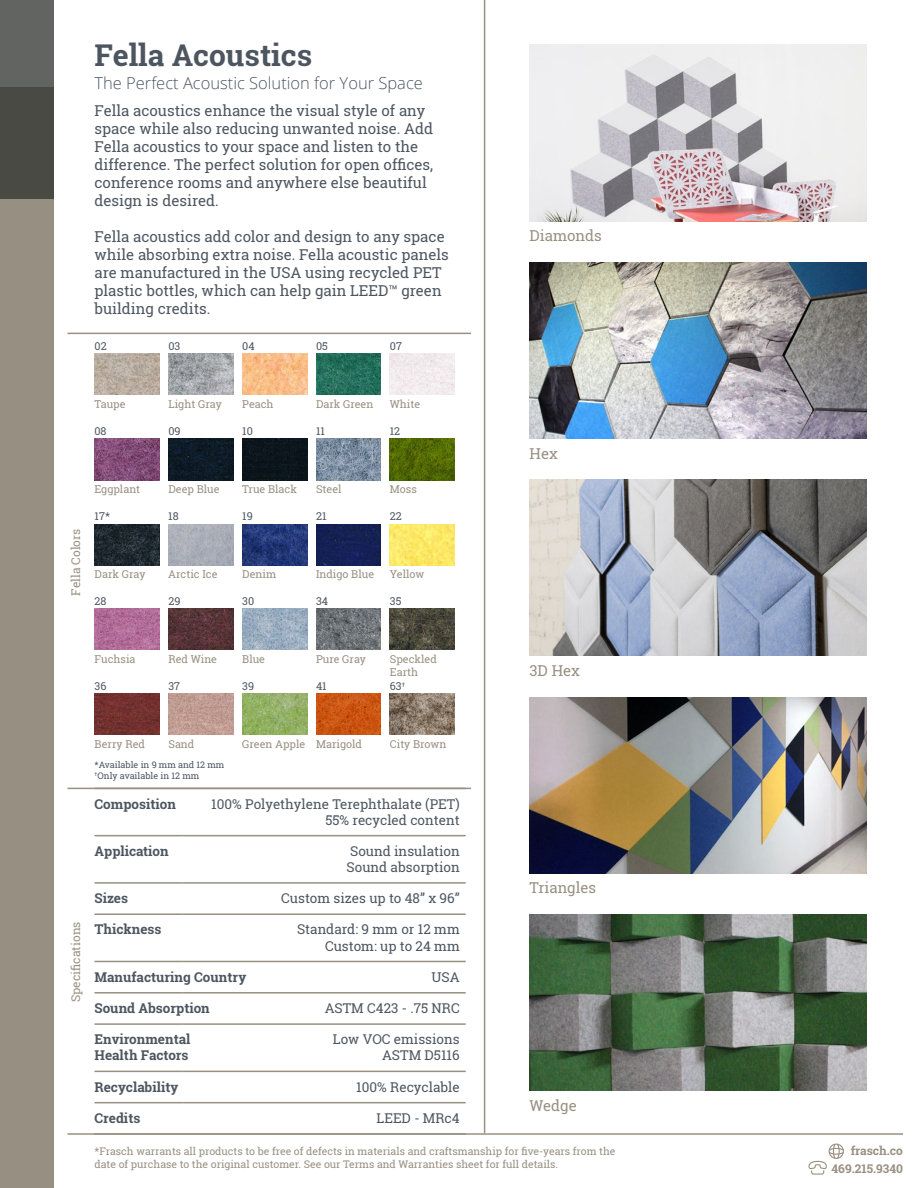
<style>
.page{position:relative;width:918px;height:1188px;background:#fff}
.page>*{position:absolute;margin:0;border:0;box-sizing:border-box;transform-origin:0 0}
.t1{font:700 30px "Roboto Slab";color:#4d5660}
.t2{font:300 16.5px "Open Sans";color:#4d5660}
.t3{font:15px/18px "Roboto Slab";color:#4d5660}
.t4{font:15px "Roboto Slab";color:#989081}
.t5{font:13.5px/16.2px "Roboto Slab";color:#4d5660;text-align:right}
.t6{font:700 13.5px/16.2px "Roboto Slab";color:#4d5660}
.t7{font:12px "Roboto Slab";color:#989081}
.t8{font:700 12px/17.2px "Roboto Slab";color:#989081;text-align:right}
.t9{font:10.8px/12.9px "Roboto Slab";color:#989081}
.t10{font:10.8px "Roboto Slab";color:#4d5660}
.t11{font:10.5px/12.6px "Roboto Slab";color:#989081}
.t12{font:9px/10.8px "Roboto Slab";color:#4d5660}
</style>
<div class="page">
<img style="left:95px;top:524px;width:64px;height:41px">
<div style="left:0;top:0;width:54px;height:1188px;background:#978f81"></div>
<div style="left:0;top:0;width:54px;height:198px;background:#494a43"></div>
<div style="left:0;top:0;width:54px;height:87px;background:#626462"></div>
<hr style="left:484px;top:0;width:1px;height:1133px;background:#989081">
<svg style="left:808px;top:1144px;width:36px;height:31px"></svg>
<hr style="left:68px;top:1133px;width:835px;height:2px;background:#989081">
<hr style="left:94px;top:835px;width:88px;height:1px;background:#989081">
<hr style="left:182px;top:835px;width:88px;height:1px;background:#989081">
<hr style="left:270px;top:835px;width:196px;height:1px;background:#989081">
<hr style="left:94px;top:882px;width:88px;height:2px;background:#989081">
<hr style="left:182px;top:882px;width:88px;height:2px;background:#989081">
<hr style="left:270px;top:882px;width:196px;height:2px;background:#989081">
<hr style="left:94px;top:913px;width:88px;height:2px;background:#989081">
<hr style="left:182px;top:913px;width:88px;height:2px;background:#989081">
<hr style="left:270px;top:913px;width:196px;height:2px;background:#989081">
<hr style="left:94px;top:961px;width:88px;height:1px;background:#989081">
<hr style="left:182px;top:961px;width:88px;height:1px;background:#989081">
<hr style="left:270px;top:961px;width:196px;height:1px;background:#989081">
<hr style="left:94px;top:992px;width:88px;height:2px;background:#989081">
<hr style="left:182px;top:992px;width:88px;height:2px;background:#989081">
<hr style="left:270px;top:992px;width:196px;height:2px;background:#989081">
<hr style="left:94px;top:1023px;width:88px;height:2px;background:#989081">
<hr style="left:182px;top:1023px;width:88px;height:2px;background:#989081">
<hr style="left:270px;top:1023px;width:196px;height:2px;background:#989081">
<hr style="left:94px;top:1071px;width:88px;height:1px;background:#989081">
<hr style="left:182px;top:1071px;width:88px;height:1px;background:#989081">
<hr style="left:270px;top:1071px;width:196px;height:1px;background:#989081">
<hr style="left:94px;top:1102px;width:88px;height:1px;background:#989081">
<hr style="left:182px;top:1102px;width:88px;height:1px;background:#989081">
<hr style="left:270px;top:1102px;width:196px;height:1px;background:#989081">
<hr style="left:68px;top:788px;width:403px;height:1px;background:#989081">
<hr style="left:68px;top:333px;width:403px;height:1px;background:#989081">
<img style="left:242px;top:609px;width:65px;height:41px">
<img style="left:390px;top:609px;width:65px;height:41px">
<img style="left:316px;top:609px;width:65px;height:41px">
<img style="left:390px;top:694px;width:65px;height:41px">
<img style="left:316px;top:694px;width:65px;height:41px">
<img style="left:95px;top:694px;width:64px;height:41px">
<img style="left:95px;top:353px;width:64px;height:42px">
<img style="left:242px;top:353px;width:65px;height:42px">
<img style="left:168px;top:353px;width:65px;height:42px">
<img style="left:316px;top:353px;width:65px;height:42px">
<div style="left:390px;top:353px;width:65px;height:42px;background:#f2ebee"></div>
<img style="left:95px;top:609px;width:64px;height:41px">
<img style="left:168px;top:609px;width:65px;height:41px">
<div style="left:242px;top:439px;width:65px;height:41px;background:#0b151c"></div>
<img style="left:168px;top:439px;width:65px;height:41px">
<img style="left:316px;top:439px;width:65px;height:41px">
<img style="left:390px;top:439px;width:65px;height:41px">
<img style="left:168px;top:694px;width:65px;height:41px">
<img style="left:242px;top:694px;width:65px;height:41px">
<img style="left:530px;top:45px;width:337px;height:176px">
<img style="left:530px;top:262px;width:337px;height:177px">
<img style="left:530px;top:480px;width:337px;height:176px">
<img style="left:530px;top:697px;width:337px;height:176px">
<img style="left:530px;top:914px;width:337px;height:177px">
<img style="left:94px;top:439px;width:65px;height:41px">
<img style="left:242px;top:524px;width:65px;height:41px">
<img style="left:168px;top:524px;width:65px;height:41px">
<img style="left:316px;top:524px;width:65px;height:41px">
<img style="left:390px;top:524px;width:65px;height:41px">
<h1 class="t1" style="left:94px;top:34px;width:219px">Fella Acoustics</h1>
<p class="t2" style="left:94px;top:71px;width:330px">The Perfect Acoustic Solution for Your Space</p>
<p class="t3" style="left:94px;top:102px;width:340px">Fella acoustics enhance the visual style of any space while also reducing unwanted noise. Add Fella acoustics to your space and listen to the difference. The perfect solution for open offices, conference rooms and anywhere else beautiful design is desired.</p>
<p class="t3" style="left:94px;top:228px;width:356px">Fella acoustics add color and design to any space while absorbing extra noise. Fella acoustic panels are manufactured in the USA using recycled PET plastic bottles, which can help gain LEED™ green building credits.</p>
<p class="t10" style="left:95px;top:338px;width:14px">02</p>
<p class="t10" style="left:168px;top:338px;width:13px">03</p>
<p class="t10" style="left:242px;top:338px;width:14px">04</p>
<p class="t10" style="left:316px;top:338px;width:13px">05</p>
<p class="t10" style="left:390px;top:338px;width:14px">07</p>
<p class="t9" style="left:95px;top:397px;width:33px">Taupe</p>
<p class="t9" style="left:168px;top:397px;width:55px">Light Gray</p>
<p class="t9" style="left:242px;top:397px;width:33px">Peach</p>
<p class="t9" style="left:316px;top:397px;width:59px">Dark Green</p>
<p class="t9" style="left:390px;top:397px;width:32px">White</p>
<p class="t10" style="left:94px;top:424px;width:14px">08</p>
<p class="t10" style="left:168px;top:424px;width:14px">09</p>
<p class="t10" style="left:242px;top:424px;width:12px">10</p>
<p class="t10" style="left:316px;top:424px;width:10px">11</p>
<p class="t10" style="left:390px;top:424px;width:12px">12</p>
<p class="t7" style="left:67px;top:596px;width:68px;rotate:-90deg">Fella Colors</p>
<p class="t9" style="left:94px;top:483px;width:47px">Eggplant</p>
<p class="t9" style="left:168px;top:483px;width:53px">Deep Blue</p>
<p class="t10" style="left:95px;top:509px;width:17px">17*</p>
<p class="t10" style="left:168px;top:509px;width:12px">18</p>
<p class="t9" style="left:95px;top:568px;width:52px">Dark Gray</p>
<p class="t9" style="left:168px;top:568px;width:51px">Arctic Ice</p>
<p class="t10" style="left:95px;top:594px;width:13px">28</p>
<p class="t10" style="left:168px;top:594px;width:14px">29</p>
<p class="t9" style="left:242px;top:483px;width:56px">True Black</p>
<p class="t10" style="left:242px;top:509px;width:12px">19</p>
<p class="t9" style="left:316px;top:483px;width:27px">Steel</p>
<p class="t10" style="left:316px;top:509px;width:12px">21</p>
<p class="t9" style="left:390px;top:483px;width:29px">Moss</p>
<p class="t10" style="left:390px;top:509px;width:13px">22</p>
<p class="t9" style="left:242px;top:568px;width:36px">Denim</p>
<p class="t10" style="left:242px;top:594px;width:13px">30</p>
<p class="t9" style="left:316px;top:568px;width:60px">Indigo Blue</p>
<p class="t9" style="left:390px;top:568px;width:36px">Yellow</p>
<p class="t10" style="left:316px;top:594px;width:14px">34</p>
<p class="t10" style="left:390px;top:594px;width:13px">35</p>
<p class="t9" style="left:95px;top:652px;width:42px">Fuchsia</p>
<p class="t9" style="left:168px;top:652px;width:50px">Red Wine</p>
<p class="t10" style="left:168px;top:679px;width:13px">37</p>
<p class="t10" style="left:242px;top:679px;width:13px">39</p>
<p class="t9" style="left:242px;top:652px;width:24px">Blue</p>
<p class="t10" style="left:95px;top:679px;width:13px">36</p>
<p class="t9" style="left:316px;top:652px;width:52px">Pure Gray</p>
<p class="t10" style="left:316px;top:679px;width:12px">41</p>
<p class="t9" style="left:390px;top:652px;width:48px">Speckled<br>Earth</p>
<p class="t10" style="left:390px;top:679px;width:17px">63<sup>†</sup></p>
<p class="t4" style="left:530px;top:226px;width:74px">Diamonds</p>
<p class="t4" style="left:530px;top:443px;width:30px">Hex</p>
<p class="t4" style="left:530px;top:660px;width:52px">3D Hex</p>
<p class="t7" style="left:67px;top:1002px;width:82px;rotate:-90deg">Specifications</p>
<p class="t9" style="left:95px;top:738px;width:52px">Berry Red</p>
<p class="t9" style="left:168px;top:738px;width:27px">Sand</p>
<p class="t9" style="left:242px;top:738px;width:65px">Green Apple</p>
<p class="t12" style="left:95px;top:759px;width:131px">*Available in 9 mm and 12 mm <sup>†</sup>Only available in 12 mm</p>
<p class="t9" style="left:316px;top:738px;width:47px">Marigold</p>
<p class="t9" style="left:390px;top:738px;width:58px">City Brown</p>
<p class="t6" style="left:94px;top:795px;width:83px">Composition</p>
<p class="t5" style="left:211px;top:795px;width:250px">100% Polyethylene Terephthalate (PET)<br>55% recycled content</p>
<p class="t6" style="left:94px;top:843px;width:76px">Application</p>
<p class="t5" style="left:347px;top:843px;width:115px;text-align:left">Sound insulation<br>Sound absorption</p>
<p class="t6" style="left:94px;top:890px;width:35px">Sizes</p>
<p class="t5" style="left:281px;top:890px;width:180px">Custom sizes up to 48” x 96”</p>
<p class="t6" style="left:94px;top:921px;width:68px">Thickness</p>
<p class="t5" style="left:297px;top:921px;width:164px">Standard: 9 mm or 12 mm<br>Custom: up to 24 mm</p>
<p class="t6" style="left:94px;top:968px;width:153px">Manufacturing Country</p>
<p class="t5" style="left:431px;top:968px;width:30px">USA</p>
<p class="t6" style="left:94px;top:1000px;width:117px">Sound Absorption</p>
<p class="t5" style="left:325px;top:1000px;width:137px">ASTM C423 - .75 NRC</p>
<p class="t6" style="left:94px;top:1031px;width:97px">Environmental<br>Health Factors</p>
<p class="t5" style="left:333px;top:1031px;width:129px">Low VOC emissions<br>ASTM D5116</p>
<p class="t6" style="left:94px;top:1078px;width:85px">Recyclability</p>
<p class="t5" style="left:356px;top:1078px;width:105px">100% Recyclable</p>
<p class="t6" style="left:94px;top:1110px;width:47px">Credits</p>
<p class="t5" style="left:377px;top:1110px;width:85px">LEED - MRc4</p>
<p class="t4" style="left:530px;top:878px;width:68px">Triangles</p>
<p class="t4" style="left:530px;top:1095px;width:49px">Wedge</p>
<p class="t11" style="left:94px;top:1145px;width:522px">*Frasch warrants all products to be free of defects in materials and craftsmanship for five-years from the date of purchase to the original customer. See our Terms and Warranties sheet for full details.</p>
<p class="t8" style="left:832px;top:1142px;width:73px">frasch.co<br>469.215.9340</p>
</div>
